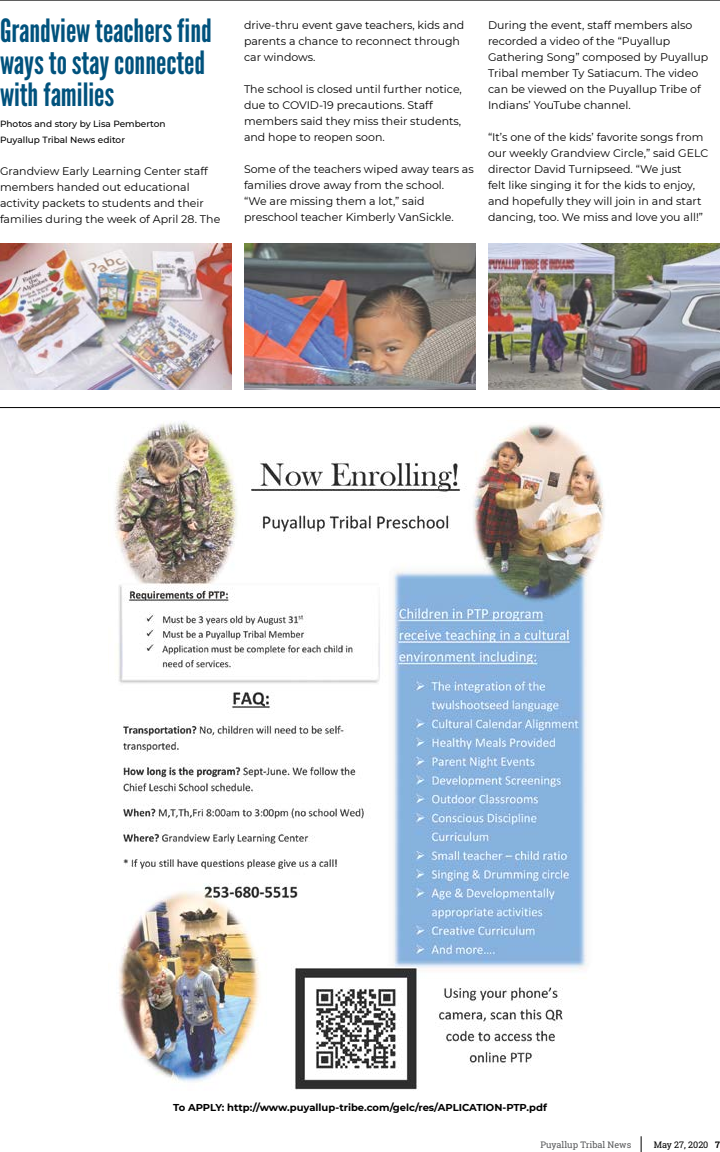
<style>
.page{position:relative;width:720px;height:1152px;background:#fff}
.page>*{position:absolute;margin:0;border:0;box-sizing:border-box;transform-origin:0 0}
.t1{font:32px/32px "League Gothic";color:#00527d}
.t2{font:11px/16px "Montserrat";color:#000}
.t3{font:700 10px "Montserrat";color:#000}
.t4{font:500 9px/16px "Montserrat";color:#000}
.t5{font:9px "Roboto Slab";color:#58595b}
.t6{font:9px "Roboto Slab";color:#000}
.s1{font-weight:700}
</style>
<div class="page">
<svg style="left:641px;top:1136px;width:1px;height:16px"></svg>
<hr style="left:0;top:0;width:720px;height:1px;background:#000">
<hr style="left:0;top:407px;width:720px;height:1px;background:#000">
<img style="left:115px;top:421px;width:489px;height:669px">
<img style="left:0;top:243px;width:232px;height:146px">
<img style="left:244px;top:243px;width:232px;height:146px">
<img style="left:488px;top:243px;width:232px;height:146px">
<h1 class="t1" style="left:0;top:14px;width:213px">Grandview teachers find ways to stay connected with families</h1>
<p class="t4" style="left:0;top:115px;width:167px">Photos and story by Lisa Pemberton<br>Puyallup Tribal News editor</p>
<p class="t2" style="left:0;top:163px;width:222px">Grandview Early Learning Center staff members handed out educational activity packets to students and their families during the week of April 28. The</p>
<p class="t2" style="left:244px;top:17px;width:222px">drive-thru event gave teachers, kids and parents a chance to reconnect through car windows.</p>
<p class="t2" style="left:244px;top:81px;width:219px">The school is closed until further notice, due to COVID-19 precautions. Staff members said they miss their students, and hope to reopen soon.</p>
<p class="t2" style="left:244px;top:161px;width:231px">Some of the teachers wiped away tears as families drove away from the school.<br>“We are missing them a lot,” said preschool teacher Kimberly VanSickle.</p>
<p class="t2" style="left:488px;top:16px;width:222px">During the event, staff members also recorded a video of the “Puyallup Gathering Song” composed by Puyallup Tribal member Ty Satiacum. The video can be viewed on the Puyallup Tribe of Indians’ YouTube channel.</p>
<p class="t2" style="left:488px;top:128px;width:222px">“It’s one of the kids’ favorite songs from our weekly Grandview Circle,” said GELC director David Turnipseed. “We just<br>felt like singing it for the kids to enjoy, and hopefully they will join in and start dancing, too. We miss and love you all!”</p>
<p class="t3" style="left:173px;top:1100px;width:375px">To APPLY: http://www.puyallup-tribe.com/gelc/res/APLICATION-PTP.pdf</p>
<p class="t5" style="left:540px;top:1139px;width:92px">Puyallup Tribal News</p>
<p class="t6" style="left:654px;top:1139px;width:68px">May 27, 2020 <span class="s1">7</span></p>
</div>
